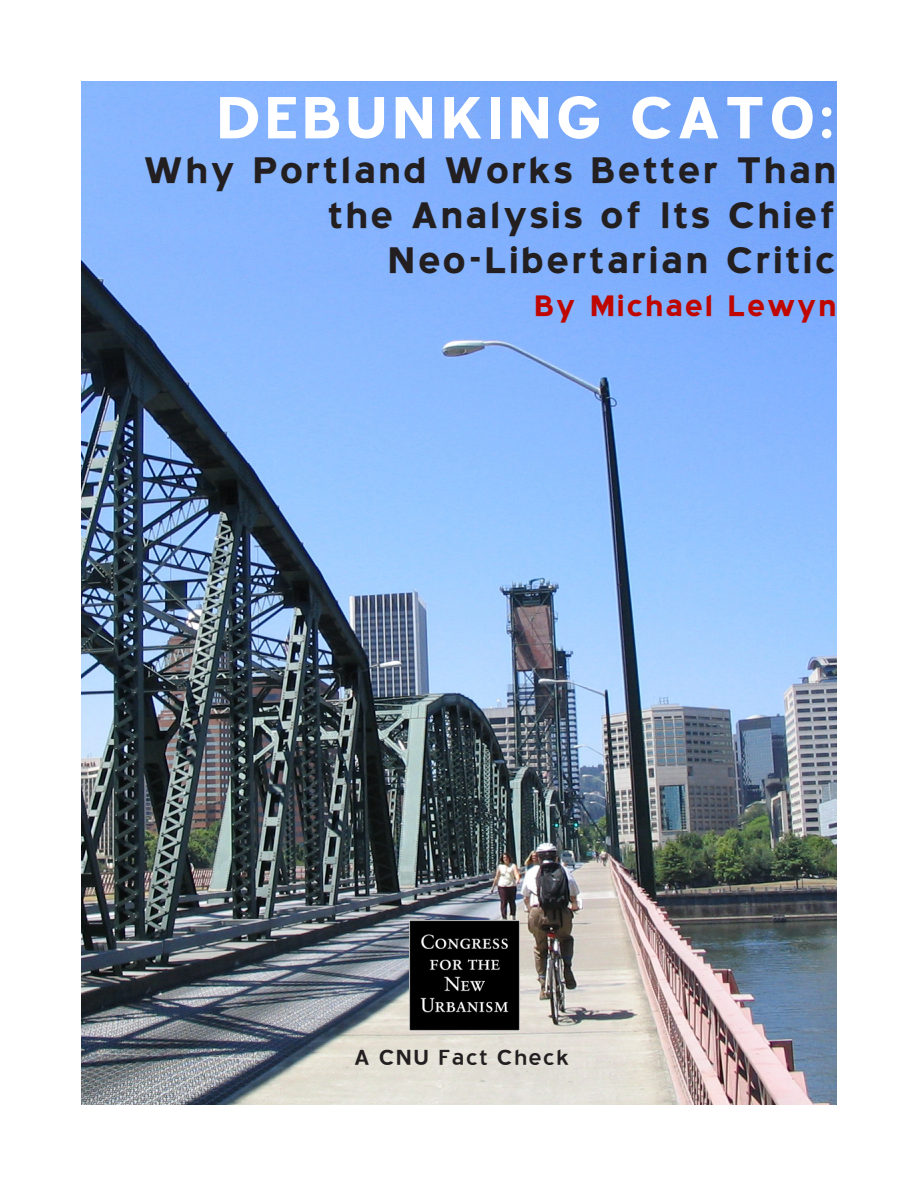
<style>
.page{position:relative;width:918px;height:1188px;background:#fff}
.page>*{position:absolute;margin:0;border:0;box-sizing:border-box;transform-origin:0 0}
.t1{font:700 72px "Blue Highway";color:#fff}
.t2{font:700 45px/45px "Blue Highway";color:#231f20;text-align:right}
.t3{font:700 36px "Blue Highway";color:#bf0700}
.t4{font:27px "Blue Highway";color:#231f20}
</style>
<div class="page">
<img style="left:81px;top:81px;width:756px;height:1024px">
<img style="left:409px;top:920px;width:111px;height:111px">
<p class="t1" style="left:215px;top:81px;width:624px">DEBUNKING CATO:</p>
<p class="t2" style="left:143px;top:147px;width:696px">Why Portland Works Better Than the Analysis of Its Chief</p>
<p class="t2" style="left:387px;top:237px;width:452px">Neo-Libertarian Critic</p>
<p class="t3" style="left:533px;top:288px;width:305px">By Michael Lewyn</p>
<p class="t4" style="left:353px;top:1044px;width:218px">A CNU Fact Check</p>
</div>
